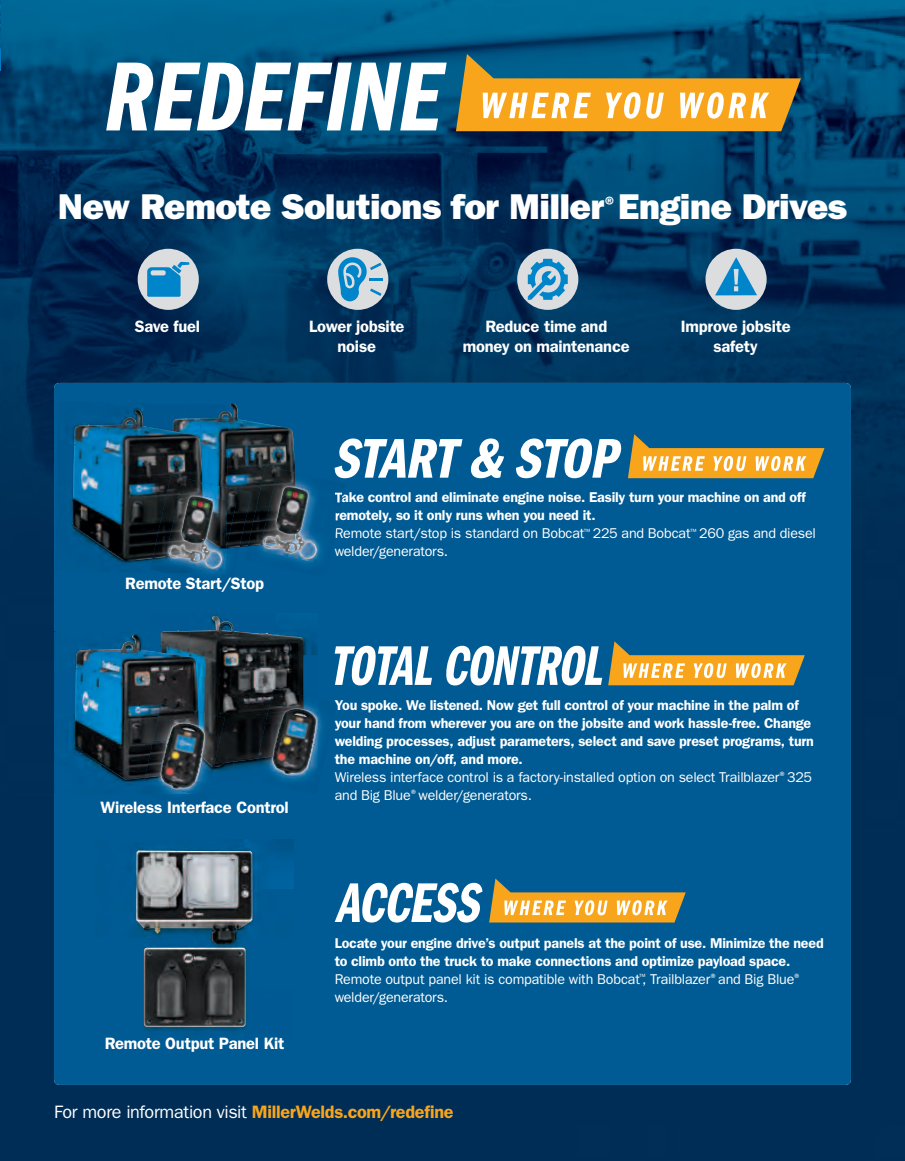
<style>
.page{position:relative;width:905px;height:1161px;background:#fff}
.page>*{position:absolute;margin:0;border:0;box-sizing:border-box;transform-origin:0 0}
.t1{font:36px "ITC Franklin Gothic Std Hvy";letter-spacing:-.02em;color:#fff}
.t2{font:600 18px "ITC Franklin Gothic Std";letter-spacing:-.02em;color:#f9a51b}
.t3{font:600 16.5px/19.5px "ITC Franklin Gothic Std";letter-spacing:-.015em;color:#fff;text-align:center}
.t4{font:600 14.25px/18px "ITC Franklin Gothic Std";letter-spacing:-.01em;color:#fff}
.s1{font-weight:400}
.s2{font-weight:400;color:#fff}
</style>
<div class="page">
<img style="left:0;top:0;width:904px;height:1161px">
<div style="left:54px;top:383px;width:797px;height:702px;background:#005a93;border-radius:5px"></div>
<img style="left:227px;top:403px;width:68px;height:85px">
<img style="left:137px;top:840px;width:157px;height:49px">
<img style="left:136px;top:851px;width:116px;height:176px">
<img style="left:303px;top:637px;width:15px;height:18px">
<img style="left:303px;top:655px;width:1px;height:41px">
<img style="left:218px;top:767px;width:15px;height:5px">
<img style="left:162px;top:616px;width:141px;height:151px">
<img style="left:53px;top:632px;width:1px;height:162px">
<img style="left:73px;top:716px;width:1px;height:34px">
<img style="left:214px;top:767px;width:4px;height:4px">
<img style="left:161px;top:632px;width:28px;height:2px">
<img style="left:189px;top:632px;width:29px;height:45px">
<img style="left:198px;top:677px;width:20px;height:35px">
<img style="left:74px;top:634px;width:124px;height:146px">
<svg style="left:489px;top:879px;width:196px;height:44px"></svg>
<svg style="left:334px;top:883px;width:148px;height:40px"></svg>
<svg style="left:456px;top:54px;width:345px;height:77px;background:#a79458"></svg>
<svg style="left:106px;top:63px;width:340px;height:67px"></svg>
<svg style="left:334px;top:439px;width:128px;height:39px"></svg>
<svg style="left:470px;top:439px;width:34px;height:39px"></svg>
<svg style="left:516px;top:439px;width:105px;height:39px"></svg>
<svg style="left:628px;top:434px;width:196px;height:44px"></svg>
<svg style="left:608px;top:641px;width:196px;height:44px"></svg>
<svg style="left:334px;top:646px;width:98px;height:39px"></svg>
<svg style="left:446px;top:646px;width:156px;height:39px"></svg>
<img style="left:71px;top:499px;width:1px;height:27px">
<img style="left:117px;top:561px;width:24px;height:11px">
<img style="left:202px;top:411px;width:26px;height:38px">
<img style="left:72px;top:409px;width:130px;height:152px">
<img style="left:226px;top:554px;width:2px;height:11px">
<img style="left:227px;top:488px;width:18px;height:56px">
<img style="left:202px;top:482px;width:25px;height:19px">
<img style="left:150px;top:550px;width:75px;height:23px">
<img style="left:162px;top:475px;width:40px;height:42px">
<img style="left:152px;top:517px;width:16px;height:41px">
<img style="left:226px;top:501px;width:10px;height:43px">
<img style="left:165px;top:557px;width:3px;height:9px">
<img style="left:195px;top:550px;width:31px;height:22px">
<img style="left:222px;top:496px;width:4px;height:52px">
<img style="left:173px;top:491px;width:29px;height:5px">
<img style="left:165px;top:524px;width:3px;height:33px">
<img style="left:168px;top:496px;width:54px;height:73px">
<img style="left:245px;top:472px;width:101px;height:92px">
<svg style="left:226px;top:544px;width:34px;height:6px"></svg>
<img style="left:257px;top:466px;width:38px;height:40px">
<img style="left:248px;top:506px;width:15px;height:40px">
<svg style="left:335px;top:493px;width:9px;height:12px"></svg>
<svg style="left:335px;top:511px;width:5px;height:12px"></svg>
<img style="left:317px;top:488px;width:14px;height:40px">
<img style="left:260px;top:522px;width:3px;height:35px">
<img style="left:261px;top:508px;width:2px;height:37px">
<img style="left:268px;top:481px;width:27px;height:6px">
<img style="left:261px;top:513px;width:2px;height:31px">
<img style="left:263px;top:487px;width:54px;height:72px">
<img style="left:218px;top:716px;width:7px;height:33px">
<img style="left:205px;top:767px;width:9px;height:8px">
<img style="left:141px;top:777px;width:20px;height:5px">
<svg style="left:149px;top:778px;width:9px;height:4px"></svg>
<img style="left:198px;top:712px;width:20px;height:55px">
<img style="left:153px;top:704px;width:45px;height:37px">
<img style="left:145px;top:741px;width:16px;height:37px">
<img style="left:157px;top:782px;width:39px;height:12px">
<img style="left:158px;top:767px;width:3px;height:9px">
<img style="left:205px;top:725px;width:5px;height:33px">
<img style="left:165px;top:719px;width:33px;height:4px">
<img style="left:161px;top:723px;width:44px;height:66px">
<img style="left:259px;top:699px;width:63px;height:51px">
<img style="left:303px;top:696px;width:15px;height:13px">
<img style="left:253px;top:757px;width:32px;height:24px">
<img style="left:289px;top:744px;width:29px;height:37px">
<img style="left:265px;top:689px;width:38px;height:35px">
<img style="left:257px;top:724px;width:14px;height:35px">
<img style="left:318px;top:712px;width:3px;height:17px">
<img style="left:316px;top:709px;width:2px;height:35px">
<img style="left:268px;top:744px;width:46px;height:36px">
<img style="left:271px;top:704px;width:33px;height:53px">
<img style="left:273px;top:709px;width:43px;height:66px">
<div style="left:138px;top:249px;width:61px;height:61px;background:#dcdddf;border-radius:50%"></div>
<svg style="left:147px;top:262px;width:42px;height:35px"></svg>
<div style="left:517px;top:249px;width:61px;height:61px;background:#dcdddf;border-radius:50%"></div>
<svg style="left:528px;top:259px;width:39px;height:41px"></svg>
<div style="left:705px;top:249px;width:61px;height:61px;background:#dcdddf;border-radius:50%"></div>
<svg style="left:715px;top:257px;width:42px;height:38px"></svg>
<div style="left:327px;top:249px;width:61px;height:61px;background:#dcdddf;border-radius:50%"></div>
<svg style="left:338px;top:257px;width:44px;height:44px"></svg>
<img style="left:0;top:0;width:1px;height:71px">
<h1 class="t1" style="left:58px;top:194px;width:790px">New Remote Solutions for Miller<sup>®</sup>Engine Drives</h1>
<p class="t3" style="left:135px;top:318px;width:67px">Save fuel</p>
<p class="t3" style="left:463px;top:318px;width:168px">Reduce time and money on maintenance</p>
<p class="t3" style="left:680px;top:318px;width:111px">Improve jobsite safety</p>
<p class="t3" style="left:309px;top:318px;width:97px">Lower jobsite noise</p>
<p class="t3" style="left:125px;top:575px;width:140px">Remote Start/Stop</p>
<p class="t3" style="left:100px;top:799px;width:190px">Wireless Interface Control</p>
<p class="t4" style="left:334px;top:490px;width:483px">Take control and eliminate engine noise. Easily turn your machine on and off remotely, so it only runs when you need it.<br><span class="s1">Remote start/stop is standard on Bobcat</span><sup>™</sup> <span class="s1">225 and Bobcat</span><sup>™</sup> <span class="s1">260 gas and diesel welder/generators.</span></p>
<p class="t4" style="left:334px;top:697px;width:480px">You spoke. We listened. Now get full control of your machine in the palm of your hand from wherever you are on the jobsite and work hassle-free. Change welding processes, adjust parameters, select and save preset programs, turn the machine on/off, and more.<br><span class="s1">Wireless interface control is a factory-installed option on select Trailblazer</span><sup>®</sup><span class="s1">325 and Big Blue</span><sup>®</sup><span class="s1">welder/generators.</span></p>
<p class="t3" style="left:105px;top:1035px;width:181px">Remote Output Panel Kit</p>
<p class="t4" style="left:334px;top:935px;width:490px">Locate your engine drive’s output panels at the point of use. Minimize the need to climb onto the truck to make connections and optimize payload space.<br><span class="s1">Remote output panel kit is compatible with Bobcat</span><sup>™</sup><span class="s1">, Trailblazer</span><sup>®</sup><span class="s1">and Big Blue</span><sup>® </sup><span class="s1">welder/generators.</span></p>
<p class="t2" style="left:54px;top:1106px;width:401px"><span class="s2">For more information visit</span> MillerWelds.com/redefine</p>
</div>
